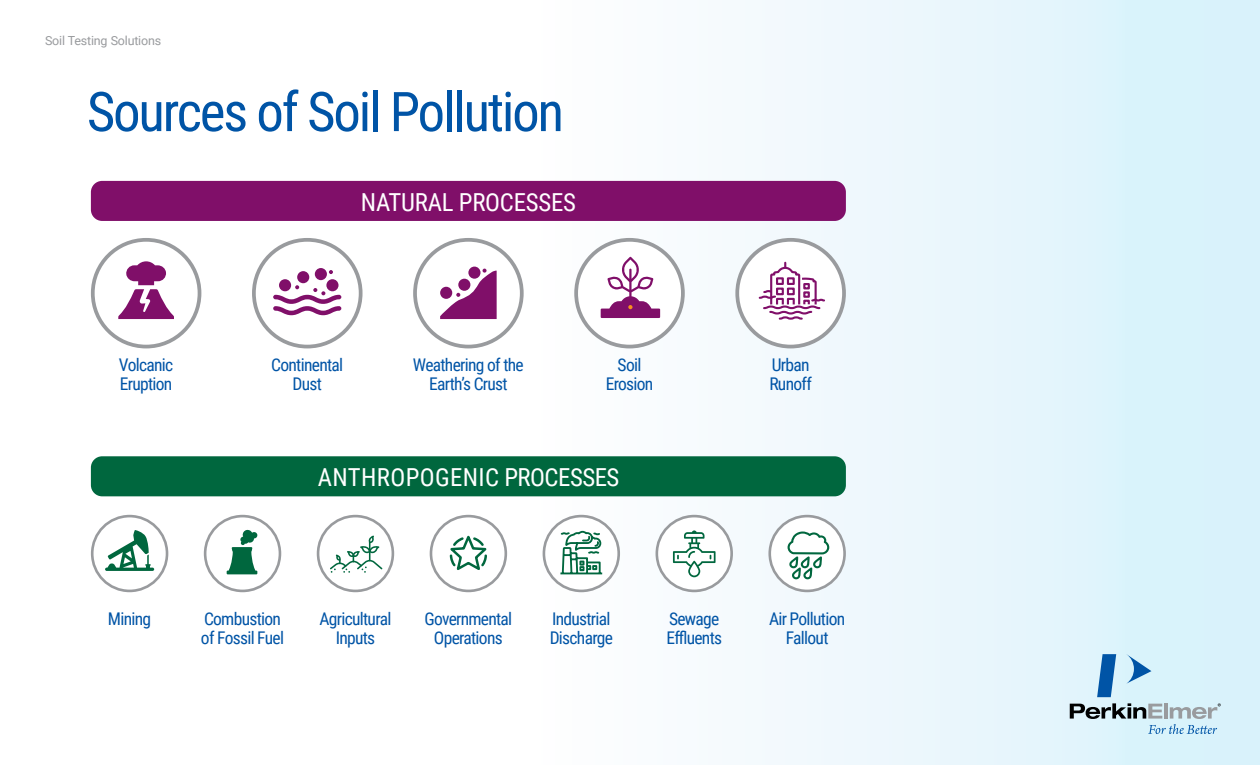
<style>
.page{position:relative;width:1260px;height:765px;background:#fff}
.page>*{position:absolute;margin:0;border:0;box-sizing:border-box;transform-origin:0 0}
.t1{font:54.75px "Roboto Condensed";letter-spacing:-.04em;color:#0054a6}
.t2{font:24.75px "Roboto Condensed";letter-spacing:.015em;color:#fff}
.t3{font:24.75px "Roboto Condensed";letter-spacing:-.01em;color:#fff}
.t4{font:17.5px/18.8px "Roboto Condensed";letter-spacing:-.04em;color:#0054a6;text-align:center}
.t5{font:12.5px "Roboto";letter-spacing:-.015em;color:#999b9e}
</style>
<div class="page">
<div style="left:537px;top:0;width:723px;height:765px;background:linear-gradient(to right,#fffdfd,#d7f1fb)"></div>
<svg style="left:1127px;top:654px;width:24px;height:30px"></svg>
<svg style="left:1097px;top:654px;width:19px;height:43px"></svg>
<svg style="left:1070px;top:703px;width:151px;height:31px;background:#b2c6cf"></svg>
<div style="left:91px;top:238px;width:110px;height:110px;border:4px solid #999b9e;border-radius:50%"></div>
<svg style="left:118px;top:261px;width:56px;height:58px"></svg>
<div style="left:91px;top:515px;width:77px;height:77px;border:3px solid #999b9e;border-radius:50%"></div>
<div style="left:413px;top:238px;width:111px;height:110px;border:4px solid #999b9e;border-radius:50%"></div>
<svg style="left:468px;top:267px;width:13px;height:12px"></svg>
<svg style="left:440px;top:269px;width:57px;height:50px"></svg>
<div style="left:317px;top:515px;width:77px;height:77px;border:3px solid #999b9e;border-radius:50%"></div>
<div style="left:576px;top:240px;width:107px;height:107px;background:#fff;border-radius:50%"></div>
<div style="left:574px;top:238px;width:111px;height:110px;border:4px solid #999b9e;border-radius:50%"></div>
<div style="left:430px;top:515px;width:77px;height:77px;border:3px solid #999b9e;border-radius:50%"></div>
<div style="left:737px;top:240px;width:107px;height:107px;background:#fff;border-radius:50%"></div>
<div style="left:735px;top:238px;width:111px;height:110px;border:4px solid #999b9e;border-radius:50%"></div>
<div style="left:544px;top:516px;width:75px;height:75px;background:#fff;border-radius:50%"></div>
<div style="left:543px;top:515px;width:77px;height:77px;border:3px solid #999b9e;border-radius:50%"></div>
<div style="left:657px;top:516px;width:75px;height:75px;background:#fff;border-radius:50%"></div>
<div style="left:656px;top:515px;width:77px;height:77px;border:3px solid #999b9e;border-radius:50%"></div>
<div style="left:770px;top:516px;width:75px;height:75px;background:#fff;border-radius:50%"></div>
<div style="left:768px;top:515px;width:78px;height:77px;border:3px solid #999b9e;border-radius:50%"></div>
<div style="left:252px;top:238px;width:111px;height:110px;border:4px solid #999b9e;border-radius:50%"></div>
<div style="left:297px;top:271px;width:12px;height:12px;background:#800f69;border-radius:50%"></div>
<div style="left:315px;top:268px;width:12px;height:12px;background:#800f69;border-radius:50%"></div>
<div style="left:279px;top:279px;width:12px;height:12px;background:#800f69;border-radius:50%"></div>
<svg style="left:326px;top:279px;width:13px;height:12px"></svg>
<svg style="left:329px;top:270px;width:4px;height:4px"></svg>
<svg style="left:273px;top:285px;width:68px;height:30px"></svg>
<div style="left:204px;top:515px;width:77px;height:77px;border:3px solid #999b9e;border-radius:50%"></div>
<div style="left:91px;top:181px;width:755px;height:40px;background:#800f69;border-radius:11px"></div>
<div style="left:91px;top:456px;width:755px;height:40px;background:#00673e;border-radius:11px"></div>
<svg style="left:601px;top:257px;width:59px;height:61px"></svg>
<svg style="left:758px;top:263px;width:67px;height:57px"></svg>
<svg style="left:105px;top:530px;width:49px;height:41px"></svg>
<svg style="left:227px;top:530px;width:31px;height:44px"></svg>
<svg style="left:788px;top:532px;width:41px;height:47px"></svg>
<svg style="left:330px;top:536px;width:52px;height:37px"></svg>
<svg style="left:560px;top:530px;width:43px;height:45px"></svg>
<svg style="left:449px;top:535px;width:38px;height:35px"></svg>
<svg style="left:673px;top:530px;width:43px;height:47px"></svg>
<p class="t5" style="left:45px;top:32px;width:118px">Soil Testing Solutions</p>
<h1 class="t1" style="left:87px;top:73px;width:479px">Sources of Soil Pollution</h1>
<p class="t4" style="left:119px;top:355px;width:56px;text-align:left">Volcanic<br>Eruption</p>
<h2 class="t3" style="left:361px;top:185px;width:217px">NATURAL PROCESSES</h2>
<p class="t4" style="left:271px;top:355px;width:74px">Continental<br>Dust</p>
<p class="t4" style="left:413px;top:355px;width:112px">Weathering of the<br>Earth’s Crust</p>
<p class="t4" style="left:606px;top:355px;width:49px">Soil<br>Erosion</p>
<p class="t4" style="left:769px;top:355px;width:44px;text-align:left">Urban<br>Runoff</p>
<h2 class="t2" style="left:318px;top:460px;width:303px">ANTHROPOGENIC PROCESSES</h2>
<p class="t4" style="left:108px;top:609px;width:45px">Mining</p>
<p class="t4" style="left:201px;top:609px;width:85px;text-align:left">Combustion of Fossil Fuel</p>
<p class="t4" style="left:320px;top:609px;width:73px">Agricultural<br>Inputs</p>
<p class="t4" style="left:425px;top:609px;width:89px">Governmental<br>Operations</p>
<p class="t4" style="left:550px;top:609px;width:65px;text-align:left">Industrial<br>Discharge</p>
<p class="t4" style="left:666px;top:609px;width:57px;text-align:left">Sewage<br>Effluents</p>
<p class="t4" style="left:769px;top:609px;width:78px">Air Pollution<br>Fallout</p>
</div>
